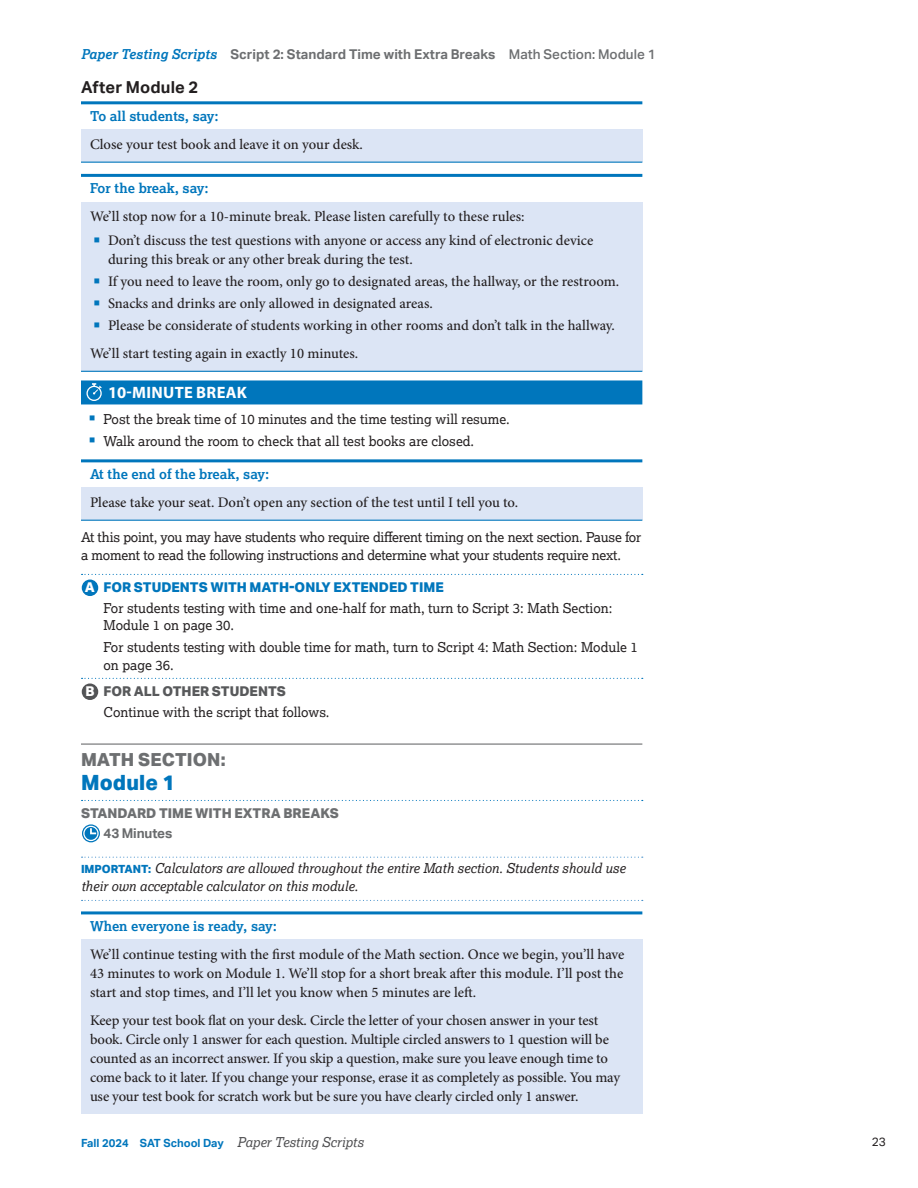
<style>
.page{position:relative;width:918px;height:1188px;background:#fff}
.page>*{position:absolute;margin:0;border:0;box-sizing:border-box;transform-origin:0 0}
.Script_Section_Head___maths{font:800 21px "Aktiv Grotesk";letter-spacing:.005em;color:#0076bc}
.Script_Section_Head___maths-2{font:800 18px "Aktiv Grotesk";letter-spacing:.005em;color:#6d6f71}
.Break_Time{font:700 16.5px "Myriad Pro";letter-spacing:.02em;color:#fff}
.t1{font:700 16.5px "Aktiv Grotesk";letter-spacing:.01em;color:#231f20}
.Script_Txt___shade{font:500 14.7px/19px "Minion Pro";letter-spacing:-.01em;color:#231f20}
.Script_Txt___shade_last{font:500 14.7px "Minion Pro";color:#231f20}
.Body_Txt{font:13.5px/17.5px "Lexia";letter-spacing:-.015em;color:#231f20}
.Diverging_Item__single{font:13.5px/17.5px "Lexia";color:#231f20}
.Note{font:italic 13.5px/17.5px "Lexia";color:#231f20}
.Script_Prompt__Head{font:700 13.5px "Lexia";color:#0076bc}
.t2{font:700 13.5px "Aktiv Grotesk";color:#6d6f71}
.Diverging_List_Head_A{font:800 13.5px "Aktiv Grotesk";color:#0076bc}
.Section_Intro_Block_Head{font:800 13.5px "Aktiv Grotesk";color:#6d6f71}
.Diverging_List_Head_B{font:800 13.5px "Aktiv Grotesk";color:#58595b}
.Section_Intro_Time{font:700 13.5px "Aktiv Grotesk";letter-spacing:-.01em;color:#696b6d}
.image{font:800 13.5px "Aktiv Grotesk";color:#fff}
.t3{font:12px "Aktiv Grotesk";color:#231f20}
.t4{font:700 11.25px "Aktiv Grotesk";color:#0076bc}
.s1{font-family:"Lexia";font-style:italic;color:#0076bc}
.s2{font-weight:500}
.s3{font-family:"Aktiv Grotesk";font-weight:800;font-style:normal;font-size:11.25px;color:#0076bc}
.s4{font-family:"Lexia";font-weight:400;font-style:italic;font-size:13.5px;color:#4d4d4f}
</style>
<div class="page">
<hr style="left:81px;top:101px;width:561px;height:3px;background:#0076bc">
<div style="left:81px;top:129px;width:561px;height:33px;background:#dce5f5"></div>
<hr style="left:81px;top:162px;width:561px;height:1px;background:#0076bc">
<hr style="left:81px;top:174px;width:561px;height:3px;background:#0076bc">
<div style="left:81px;top:202px;width:561px;height:32px;background:#dce5f5"></div>
<div style="left:81px;top:225px;width:561px;height:52px;background:#dce5f5"></div>
<div style="left:81px;top:266px;width:561px;height:33px;background:#dce5f5"></div>
<div style="left:81px;top:288px;width:561px;height:33px;background:#dce5f5"></div>
<div style="left:81px;top:310px;width:561px;height:33px;background:#dce5f5"></div>
<div style="left:81px;top:338px;width:561px;height:33px;background:#dce5f5"></div>
<hr style="left:81px;top:371px;width:561px;height:1px;background:#0076bc">
<div style="left:81px;top:380px;width:561px;height:24px;background:#0076bc"></div>
<hr style="left:81px;top:459px;width:561px;height:3px;background:#0076bc">
<div style="left:81px;top:487px;width:561px;height:33px;background:#dce5f5"></div>
<hr style="left:81px;top:520px;width:561px;height:1px;background:#0076bc">
<svg style="left:82px;top:574px;width:561px;height:1px"></svg>
<svg style="left:82px;top:678px;width:561px;height:1px"></svg>
<hr style="left:81px;top:744px;width:561px;height:1px;background:#6d6f71">
<svg style="left:82px;top:800px;width:561px;height:1px"></svg>
<svg style="left:82px;top:857px;width:561px;height:1px"></svg>
<svg style="left:82px;top:900px;width:561px;height:1px"></svg>
<hr style="left:81px;top:911px;width:561px;height:3px;background:#0076bc">
<div style="left:81px;top:939px;width:561px;height:71px;background:#dce5f5"></div>
<div style="left:81px;top:1005px;width:561px;height:109px;background:#dce5f5"></div>
<svg style="left:86px;top:383px;width:16px;height:18px"></svg>
<div style="left:82px;top:580px;width:16px;height:16px;background:#0076bc;border-radius:50%"></div>
<svg style="left:81px;top:686px;width:18px;height:14px"></svg>
<div style="left:82px;top:683px;width:16px;height:17px;background:#535456;border-radius:50%"></div>
<svg style="left:82px;top:824px;width:18px;height:18px"></svg>
<p class="t2" style="left:81px;top:46px;width:576px"><span class="s1">Paper Testing Scripts</span> Script 2: Standard Time with Extra Breaks <span class="s2">Math Section: Module 1</span></p>
<p class="t1" style="left:81px;top:77px;width:119px">After Module 2</p>
<p class="Script_Prompt__Head" style="left:90px;top:107px;width:130px">To all students, say:</p>
<p class="Script_Txt___shade_last" style="left:90px;top:134px;width:274px">Close your test book and leave it on your desk.</p>
<p class="Script_Prompt__Head" style="left:90px;top:180px;width:120px">For the break, say:</p>
<p class="Script_Txt___shade" style="left:90px;top:207px;width:436px">We’ll stop now for a 10-minute break. Please listen carefully to these rules:</p>
<p class="Script_Txt___shade" style="left:108px;top:231px;width:487px">Don’t discuss the test questions with anyone or access any kind of electronic device during this break or any other break during the test.</p>
<p class="Script_Txt___shade" style="left:108px;top:272px;width:513px">If you need to leave the room, only go to designated areas, the hallway, or the restroom.</p>
<p class="Script_Txt___shade" style="left:108px;top:294px;width:326px">Snacks and drinks are only allowed in designated areas.</p>
<p class="Script_Txt___shade" style="left:108px;top:316px;width:509px">Please be considerate of students working in other rooms and don’t talk in the hallway.</p>
<p class="Script_Txt___shade_last" style="left:90px;top:343px;width:270px">We’ll start testing again in exactly 10 minutes.</p>
<p class="Break_Time" style="left:108px;top:382px;width:141px">10-MINUTE BREAK</p>
<p class="Body_Txt" style="left:104px;top:410px;width:408px">Post the break time of 10 minutes and the time testing will resume.</p>
<p class="Body_Txt" style="left:104px;top:432px;width:372px">Walk around the room to check that all test books are closed.</p>
<p class="Script_Prompt__Head" style="left:90px;top:465px;width:181px">At the end of the break, say:</p>
<p class="Script_Txt___shade_last" style="left:90px;top:492px;width:430px">Please take your seat. Don’t open any section of the test until I tell you to.</p>
<p class="Body_Txt" style="left:81px;top:528px;width:562px">At this point, you may have students who require different timing on the next section. Pause for a moment to read the following instructions and determine what your students require next.</p>
<p class="Diverging_List_Head_A" style="left:104px;top:580px;width:342px">FOR STUDENTS WITH MATH-ONLY EXTENDED TIME</p>
<p class="Diverging_Item__single" style="left:104px;top:599px;width:510px">For students testing with time and one-half for math, turn to Script 3: Math Section:<br>Module 1 on page 30.</p>
<p class="Diverging_Item__single" style="left:104px;top:638px;width:536px">For students testing with double time for math, turn to Script 4: Math Section: Module 1 on page 36.</p>
<p class="Diverging_List_Head_B" style="left:104px;top:684px;width:184px">FOR ALL OTHER STUDENTS</p>
<p class="Diverging_Item__single" style="left:104px;top:703px;width:227px">Continue with the script that follows.</p>
<p class="Script_Section_Head___maths-2" style="left:81px;top:749px;width:146px">MATH SECTION:</p>
<p class="Script_Section_Head___maths" style="left:81px;top:770px;width:95px">Module 1</p>
<p class="Section_Intro_Block_Head" style="left:81px;top:806px;width:259px">STANDARD TIME WITH EXTRA BREAKS</p>
<p class="Section_Intro_Time" style="left:104px;top:825px;width:70px">43 Minutes</p>
<p class="Note" style="left:81px;top:859px;width:546px"><span class="s3">IMPORTANT:</span> Calculators are allowed throughout the entire Math section. Students should use their own acceptable calculator on this module.</p>
<p class="Script_Prompt__Head" style="left:90px;top:918px;width:189px">When everyone is ready, say:</p>
<p class="Script_Txt___shade" style="left:90px;top:945px;width:536px;text-align:justify">We’ll continue testing with the first module of the Math section. Once we begin, you’ll have 43 minutes to work on Module 1. We’ll stop for a short break after this module. I’ll post the start and stop times, and I’ll let you know when 5 minutes are left.</p>
<p class="Script_Txt___shade" style="left:90px;top:1011px;width:532px">Keep your test book flat on your desk. Circle the letter of your chosen answer in your test book. Circle only 1 answer for each question. Multiple circled answers to 1 question will be counted as an incorrect answer. If you skip a question, make sure you leave enough time to come back to it later. If you change your response, erase it as completely as possible. You may use your test book for scratch work but be sure you have clearly circled only 1 answer.</p>
<p class="image" style="left:85px;top:580px;width:12px">A</p>
<p class="image" style="left:85px;top:683px;width:11px">B</p>
<p class="t4" style="left:81px;top:1136px;width:284px">Fall 2024 SAT School Day <span class="s4">Paper Testing Scripts</span></p>
<p class="t3" style="left:872px;top:1135px;width:16px">23</p>
</div>
